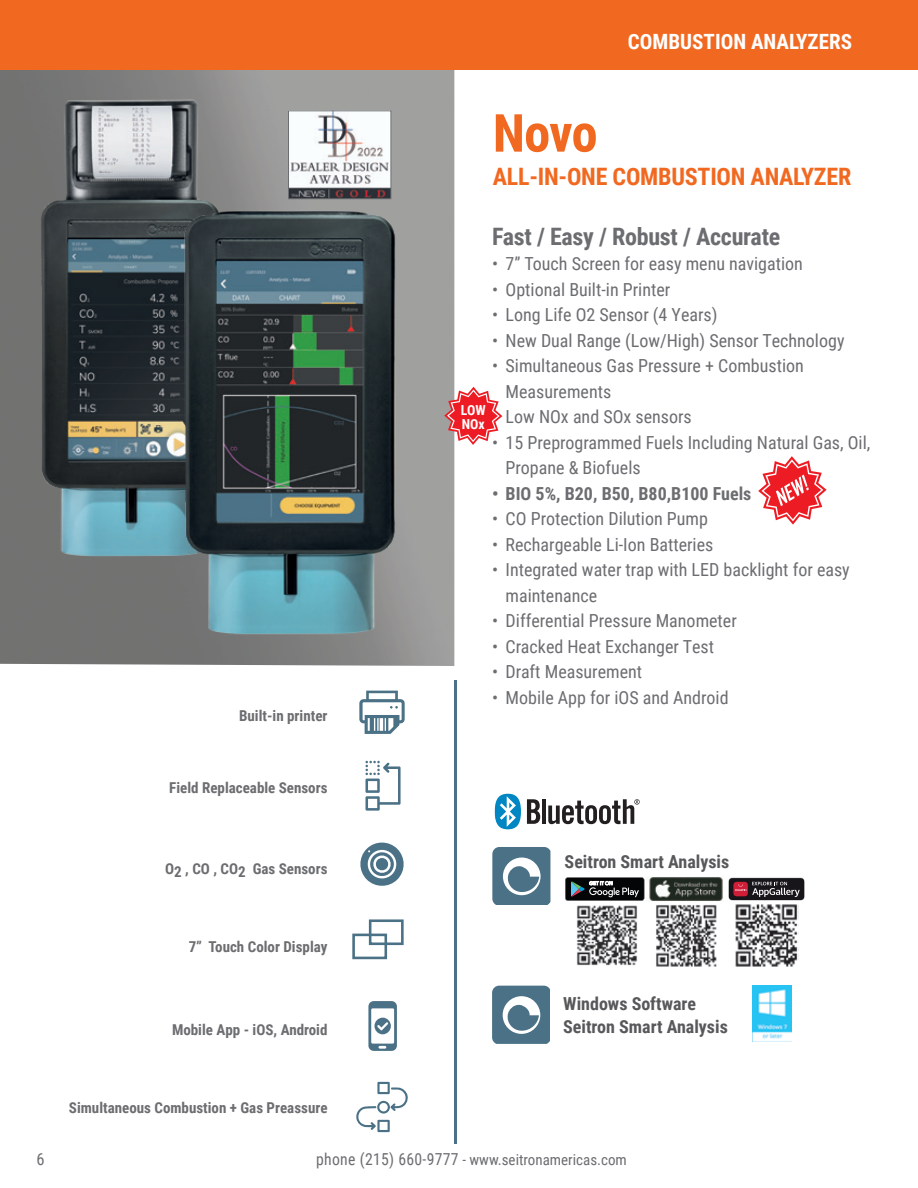
<style>
.page{position:relative;width:918px;height:1188px;background:#fff}
.page>*{position:absolute;margin:0;border:0;box-sizing:border-box;transform-origin:0 0}
.t1{font:700 52.5px "Roboto Condensed";color:#f16921}
.t2{font:700 24px "Roboto Condensed";letter-spacing:-.01em;color:#f16921}
.t3{font:700 24px "Roboto Condensed";letter-spacing:-.01em;color:#6c6d70}
.t4{font:700 21px "Roboto Condensed";color:#fff}
.t5{font:18px/25.5px "Roboto Condensed";color:#6c6d70}
.t6{font:700 18px "Roboto Condensed";color:#57585a}
.t7{font:700 18px "Roboto Condensed";color:#6c6d70}
.t8{font:16.5px "Roboto Condensed";color:#6c6d70}
.t9{font:700 15px "Roboto Condensed";color:#6c6d70}
.t10{font:15px "Roboto Condensed";color:#6c6d70}
.t11{font:700 13.8px "Roboto Condensed";color:#fff}
.s1{font-size:16.5px}
</style>
<div class="page">
<svg style="left:359px;top:691px;width:46px;height:43px"></svg>
<svg style="left:360px;top:842px;width:44px;height:44px"></svg>
<svg style="left:368px;top:1001px;width:29px;height:50px"></svg>
<hr style="left:454px;top:680px;width:3px;height:463px;background:#4b7186">
<svg style="left:365px;top:761px;width:36px;height:50px"></svg>
<svg style="left:527px;top:799px;width:13px;height:25px"></svg>
<hr style="left:542px;top:799px;width:4px;height:25px;background:#231f20">
<svg style="left:495px;top:794px;width:26px;height:35px"></svg>
<svg style="left:548px;top:799px;width:92px;height:25px"></svg>
<svg style="left:492px;top:986px;width:58px;height:58px;background:#6a8a9b"></svg>
<img style="left:753px;top:985px;width:39px;height:57px">
<img style="left:576px;top:905px;width:62px;height:61px">
<img style="left:656px;top:905px;width:61px;height:62px">
<img style="left:735px;top:904px;width:64px;height:63px">
<svg style="left:492px;top:847px;width:58px;height:58px;background:#6b8a9b"></svg>
<img style="left:649px;top:877px;width:74px;height:24px">
<svg style="left:565px;top:877px;width:79px;height:24px;background:#323738"></svg>
<svg style="left:728px;top:878px;width:77px;height:23px;background:#513d44"></svg>
<div style="left:352px;top:934px;width:35px;height:25px;border:3px solid #4b7186"></div>
<div style="left:369px;top:919px;width:35px;height:26px;border:3px solid #4b7186"></div>
<svg style="left:356px;top:1082px;width:52px;height:50px"></svg>
<div style="left:0;top:0;width:918px;height:70px;background:#f16921"></div>
<img style="left:15px;top:82px;width:231px;height:487px">
<img style="left:139px;top:200px;width:301px;height:444px">
<img style="left:290px;top:112px;width:99px;height:85px">
<div style="left:288px;top:110px;width:103px;height:89px;border:1px solid #6c6d70"></div>
<svg style="left:758px;top:456px;width:69px;height:69px"></svg>
<svg style="left:444px;top:387px;width:58px;height:58px"></svg>
<p class="t4" style="left:628px;top:27px;width:226px">COMBUSTION ANALYZERS</p>
<p class="t1" style="left:493px;top:96px;width:106px">Novo</p>
<p class="t2" style="left:493px;top:159px;width:360px">ALL-IN-ONE COMBUSTION ANALYZER</p>
<p class="t9" style="left:239px;top:705px;width:90px">Built-in printer</p>
<p class="t9" style="left:169px;top:777px;width:160px">Field Replaceable Sensors</p>
<p class="t9" style="left:165px;top:858px;width:164px">O2 , CO , CO2 Gas Sensors</p>
<p class="t9" style="left:189px;top:936px;width:140px">7” Touch Color Display</p>
<p class="t9" style="left:172px;top:1019px;width:157px">Mobile App - iOS, Android</p>
<p class="t9" style="left:69px;top:1097px;width:260px">Simultaneous Combustion + Gas Preassure</p>
<p class="t3" style="left:492px;top:219px;width:290px">Fast / Easy / Robust / Accurate</p>
<p class="t5" style="left:492px;top:250px;width:312px">• 7” Touch Screen for easy menu navigation</p>
<p class="t5" style="left:492px;top:276px;width:180px">• Optional Built-in Printer</p>
<p class="t5" style="left:492px;top:301px;width:227px">• Long Life O2 Sensor (4 Years)</p>
<p class="t5" style="left:492px;top:327px;width:354px">• New Dual Range (Low/High) Sensor Technology</p>
<p class="t5" style="left:506px;top:352px;width:300px;text-indent:-14px">• Simultaneous Gas Pressure + Combustion<br>Measurements</p>
<p class="t5" style="left:492px;top:403px;width:201px">• Low NOx and SOx sensors</p>
<p class="t5" style="left:506px;top:429px;width:366px;text-indent:-14px">• 15 Preprogrammed Fuels Including Natural Gas, Oil,<br>Propane &amp; Biofuels</p>
<p class="t7" style="left:492px;top:481px;width:261px">• BIO 5%, B20, B50, B80,B100 Fuels</p>
<p class="t5" style="left:492px;top:505px;width:217px">• CO Protection Dilution Pump</p>
<p class="t5" style="left:492px;top:531px;width:223px">• Rechargeable Li-Ion Batteries</p>
<p class="t5" style="left:506px;top:556px;width:346px;text-indent:-14px">• Integrated water trap with LED backlight for easy maintenance</p>
<p class="t5" style="left:492px;top:607px;width:246px">• Differential Pressure Manometer</p>
<p class="t5" style="left:492px;top:633px;width:223px">• Cracked Heat Exchanger Test</p>
<p class="t5" style="left:492px;top:658px;width:152px">• Draft Measurement</p>
<p class="t5" style="left:492px;top:684px;width:238px">• Mobile App for iOS and Android</p>
<p class="t11" style="left:461px;top:401px;width:26px">LOW</p>
<p class="t11" style="left:462px;top:415px;width:25px">NOx</p>
<p class="t6" style="left:565px;top:849px;width:166px">Seitron Smart Analysis</p>
<p class="t6" style="left:563px;top:991px;width:134px">Windows Software</p>
<p class="t6" style="left:563px;top:1014px;width:166px">Seitron Smart Analysis</p>
<p class="t8" style="left:37px;top:1147px;width:10px">6</p>
<p class="t10" style="left:316px;top:1150px;width:312px"><span class="s1">phone (215) 660-9777</span> - www.seitronamericas.com</p>
</div>
